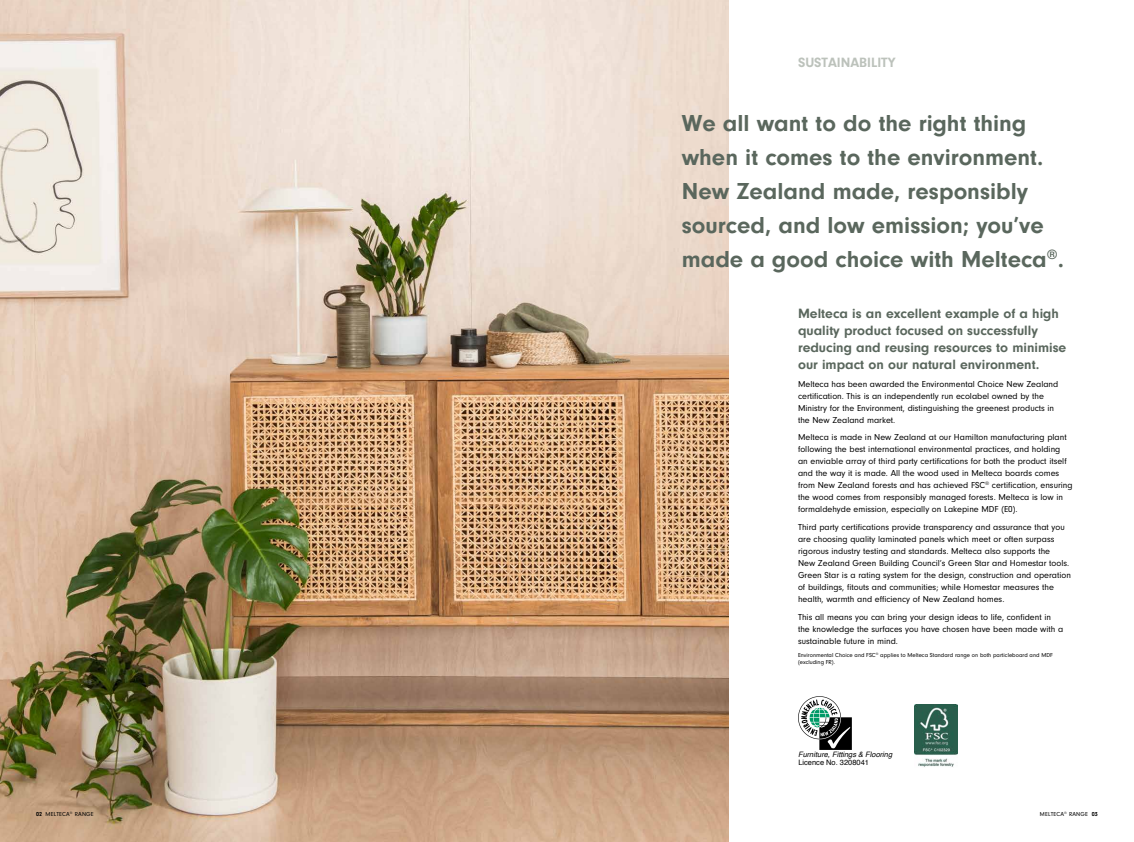
<style>
.page{position:relative;width:1134px;height:842px;background:#fff}
.page>*{position:absolute;margin:0;border:0;box-sizing:border-box;transform-origin:0 0}
.t1{font:700 24px/34px "Neuzeit Gro";color:#5a675d}
.t2{font:700 14px/17px "Neuzeit Gro";color:#5a675d}
.t3{font:700 14px "Neuzeit Gro";color:#bcc2bb}
.t4{font:9px/12px "Neuzeit Gro";color:#000}
.t5{font:italic 7.5px "Helvetica";color:#000}
.t6{font:7.5px "Helvetica";color:#000}
.t7{font:6px/7.2px "Neuzeit Gro";color:#000}
.t8{font:6px "Neuzeit Gro";letter-spacing:.025em;color:#000}
.s1{font-weight:700}
</style>
<div class="page">
<img style="left:0;top:0;width:729px;height:842px">
<svg style="left:798px;top:696px;width:54px;height:54px"></svg>
<img style="left:914px;top:704px;width:43px;height:63px">
<p class="t8" style="left:36px;top:811px;width:59px"><span class="s1">02</span> MELTECA<sup>®</sup> RANGE</p>
<h2 class="t3" style="left:798px;top:55px;width:99px">SUSTAINABILITY</h2>
<h1 class="t1" style="left:682px;top:106px;width:384px">We all want to do the right thing when it comes to the environment.<br>New Zealand made, responsibly sourced, and low emission; you’ve made a good choice with Melteca<sup>®</sup>.</h1>
<h2 class="t2" style="left:798px;top:305px;width:270px">Melteca is an excellent example of a high quality product focused on successfully reducing and reusing resources to minimise our impact on our natural environment.</h2>
<p class="t4" style="left:798px;top:378px;width:262px">Melteca has been awarded the Environmental Choice New Zealand certification. This is an independently run ecolabel owned by the Ministry for the Environment, distinguishing the greenest products in the New Zealand market.</p>
<p class="t4" style="left:798px;top:432px;width:276px">Melteca is made in New Zealand at our Hamilton manufacturing plant following the best international environmental practices, and holding<br>an enviable array of third party certifications for both the product itself and the way it is made. All the wood used in Melteca boards comes from New Zealand forests and has achieved FSC<sup>®</sup> certification, ensuring the wood comes from responsibly managed forests. Melteca is low in formaldehyde emission, especially on Lakepine MDF (E0).</p>
<p class="t4" style="left:798px;top:521px;width:275px">Third party certifications provide transparency and assurance that you are choosing quality laminated panels which meet or often surpass rigorous industry testing and standards. Melteca also supports the<br>New Zealand Green Building Council’s Green Star and Homestar tools.<br>Green Star is a rating system for the design, construction and operation of buildings, fitouts and communities; while Homestar measures the health, warmth and efficiency of New Zealand homes.</p>
<p class="t4" style="left:798px;top:611px;width:267px">This all means you can bring your design ideas to life, confident in the knowledge the surfaces you have chosen have been made with a sustainable future in mind.</p>
<p class="t7" style="left:798px;top:651px;width:256px">Environmental Choice and FSC<sup>®</sup> applies to Melteca Standard range on both particleboard and MDF (excluding FR).</p>
<p class="t5" style="left:798px;top:749px;width:96px">Furniture, Fittings &amp; Flooring</p>
<p class="t6" style="left:798px;top:758px;width:72px">Licence No. 3208041</p>
<p class="t8" style="left:1040px;top:811px;width:60px">MELTECA<sup>®</sup> RANGE <span class="s1">03</span></p>
</div>
